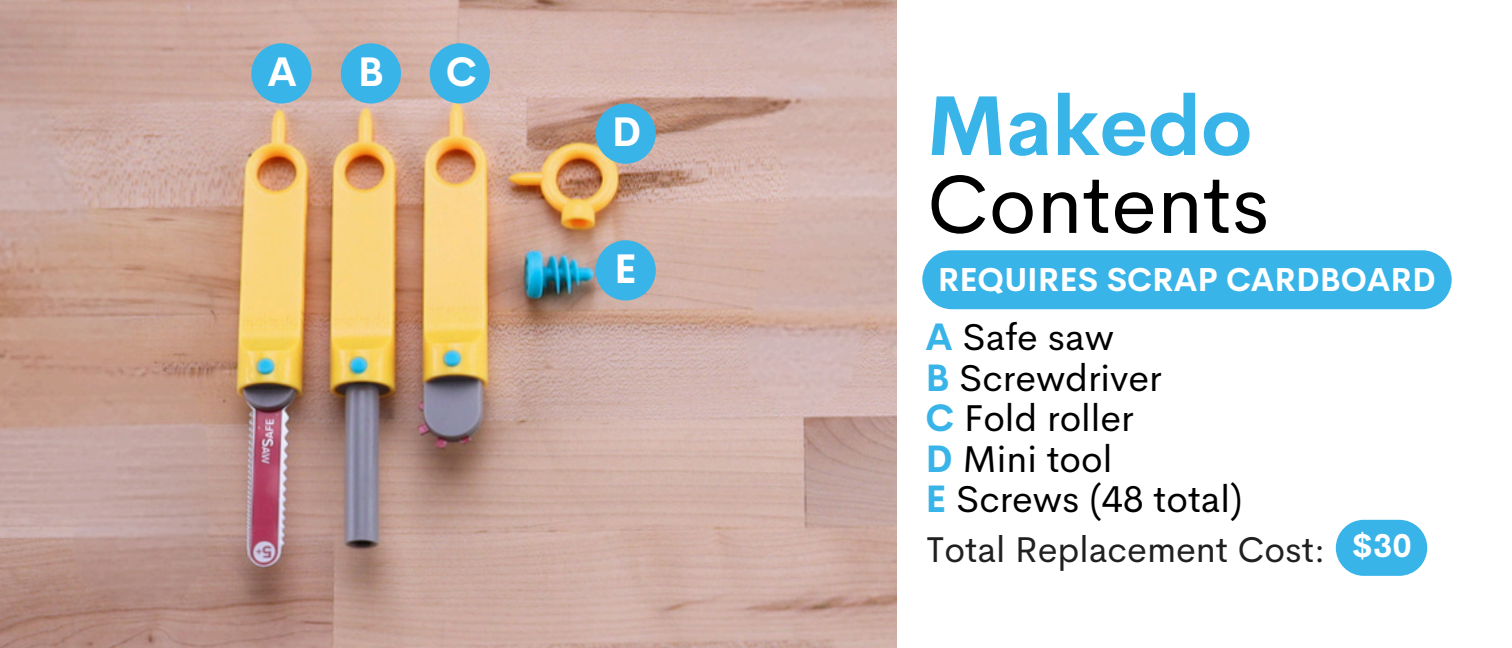
<style>
.page{position:relative;width:1512px;height:648px;background:#fff}
.page>*{position:absolute;margin:0;border:0;box-sizing:border-box;transform-origin:0 0}
.t1{font:83.1px/78px "Cerebri Sans";color:#000}
.t2{font:700 40.5px "Cerebri Sans";color:#fff}
.t3{font:37.5px/40.5px "Cerebri Sans";color:#000}
.t4{font:36px "Cerebri Sans";color:#202020}
.t5{font:700 32.4px "Cerebri Sans";color:#fff}
.s1{font-weight:700;color:#38b4e9}
</style>
<div class="page">
<img style="left:0;top:0;width:897px;height:648px">
<div style="left:251px;top:43px;width:61px;height:61px;background:#38b4e9;border-radius:50%"></div>
<div style="left:430px;top:43px;width:60px;height:61px;background:#38b4e9;border-radius:50%"></div>
<div style="left:596px;top:104px;width:60px;height:60px;background:#38b4e9;border-radius:50%"></div>
<div style="left:596px;top:240px;width:60px;height:61px;background:#38b4e9;border-radius:50%"></div>
<div style="left:341px;top:43px;width:60px;height:61px;background:#38b4e9;border-radius:50%"></div>
<div style="left:1336px;top:520px;width:91px;height:56px;background:#38b4e9;border-radius:28px"></div>
<div style="left:922px;top:250px;width:530px;height:59px;background:#38b4e9"></div>
<p class="t2" style="left:268px;top:45px;width:31px">A</p>
<p class="t2" style="left:446px;top:45px;width:33px">C</p>
<p class="t2" style="left:358px;top:45px;width:28px">B</p>
<p class="t2" style="left:612px;top:106px;width:31px">D</p>
<p class="t2" style="left:614px;top:242px;width:24px">E</p>
<h1 class="t1" style="left:927px;top:87px;width:345px"><span class="s1">Makedo<br></span>Contents</h1>
<p class="t5" style="left:938px;top:258px;width:499px">REQUIRES SCRAP CARDBOARD</p>
<p class="t3" style="left:925px;top:317px;width:319px"><span class="s1">A</span> Safe saw<br><span class="s1">B</span> Screwdriver<br><span class="s1">C</span> Fold roller<br><span class="s1">D</span> Mini tool<br><span class="s1">E</span> Screws (48 total)</p>
<h2 class="t4" style="left:927px;top:526px;width:400px">Total Replacement Cost:</h2>
<h2 class="t5" style="left:1351px;top:524px;width:62px">$30</h2>
</div>
